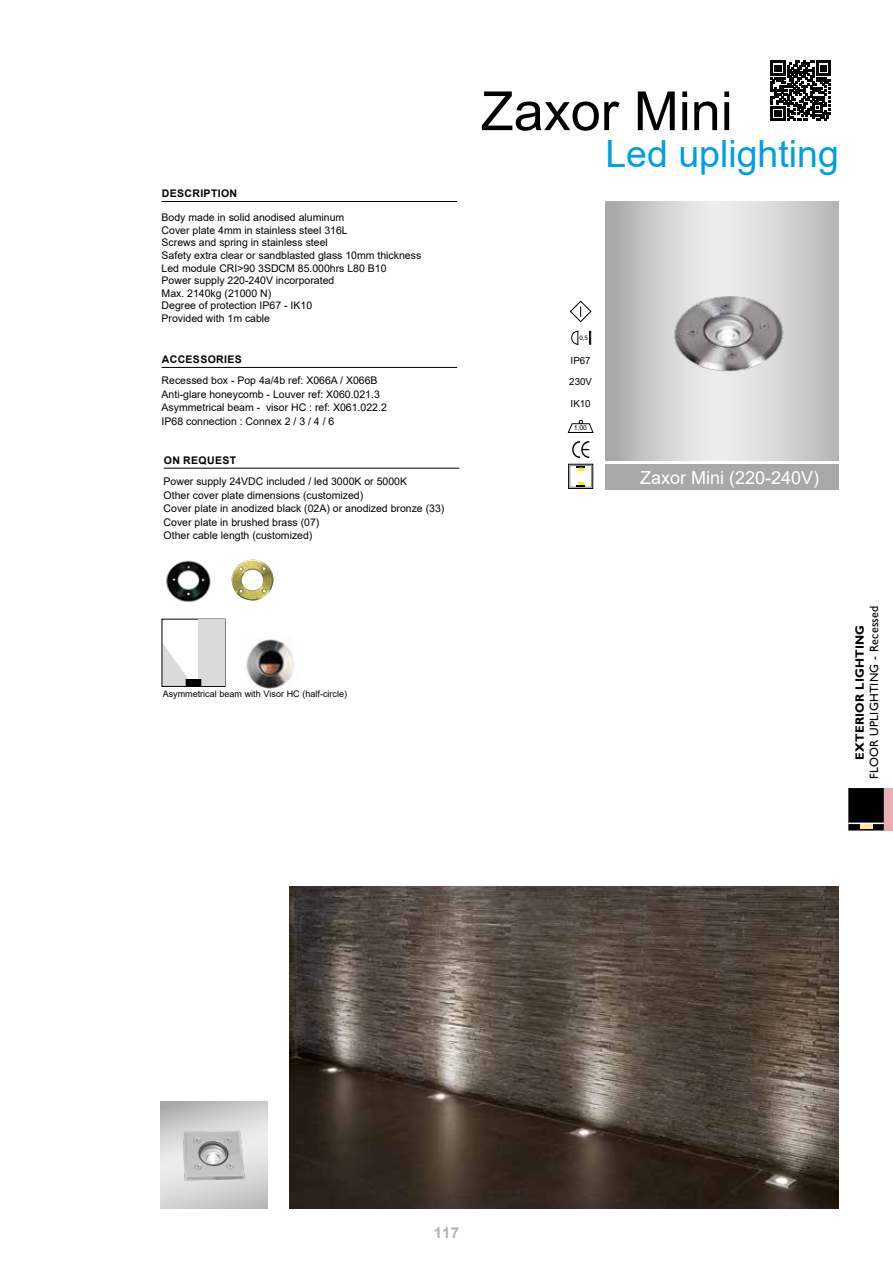
<style>
.page{position:relative;width:893px;height:1263px;background:#fff}
.page>*{position:absolute;margin:0;border:0;box-sizing:border-box;transform-origin:0 0}
.t1{font:54px "Arial";color:#000}
.t2{font:37.5px "Arial";color:#009fe3}
.t3{font:18px "Arial";color:#fff}
.t4{font:700 15px "Arial";color:#b3b2b2}
.t5{font:12px "Gill Sans";letter-spacing:.02em;color:#000}
.t6{font:700 12px "Gill Sans";letter-spacing:.02em;color:#000}
.t7{font:10.5px/12.6px "Arial";color:#000}
.t8{font:700 10.5px "Arial";letter-spacing:.035em;color:#000}
.t9{font:9.75px/21.3px "Arial";color:#000}
.t10{font:9px "Arial";color:#000}
.t11{font:6.75px "Arial Unicode MS";color:#000}
.t12{font:6.15px "Arial";color:#000}
</style>
<div class="page">
<div style="left:852px;top:792px;width:28px;height:35px;background:#000"></div>
<div style="left:848px;top:788px;width:36px;height:42px;border:8px solid #000"></div>
<hr style="left:860px;top:824px;width:12px;height:4px;background:#ffe59b">
<div style="left:884px;top:788px;width:9px;height:42px;background:#e9aeb4"></div>
<hr style="left:848px;top:822px;width:36px;height:2px;background:#fff">
<hr style="left:162px;top:367px;width:295px;height:1px;background:#000">
<hr style="left:162px;top:201px;width:295px;height:1px;background:#000">
<hr style="left:164px;top:468px;width:295px;height:1px;background:#000">
<img style="left:289px;top:886px;width:550px;height:322px">
<svg style="left:570px;top:301px;width:21px;height:21px"></svg>
<svg style="left:589px;top:331px;width:2px;height:14px"></svg>
<svg style="left:571px;top:331px;width:7px;height:14px"></svg>
<svg style="left:568px;top:420px;width:25px;height:13px"></svg>
<svg style="left:572px;top:441px;width:17px;height:17px"></svg>
<div style="left:568px;top:464px;width:25px;height:25px;border:1px solid #000"></div>
<div style="left:570px;top:465px;width:22px;height:22px;border:1px solid #8a8989"></div>
<svg style="left:577px;top:482px;width:8px;height:5px"></svg>
<svg style="left:577px;top:466px;width:8px;height:5px"></svg>
<svg style="left:605px;top:201px;width:234px;height:259px;background:#d1d1d1"></svg>
<img style="left:605px;top:214px;width:234px;height:242px">
<div style="left:605px;top:465px;width:234px;height:25px;background:#a8a8a7"></div>
<svg style="left:771px;top:61px;width:60px;height:60px"></svg>
<img style="left:246px;top:638px;width:48px;height:50px">
<svg style="left:164px;top:646px;width:24px;height:39px"></svg>
<div style="left:162px;top:619px;width:63px;height:68px;border:1px solid #000"></div>
<div style="left:198px;top:619px;width:27px;height:67px;background:#dadada"></div>
<div style="left:186px;top:679px;width:15px;height:7px;background:#000"></div>
<div style="left:186px;top:679px;width:15px;height:8px;border:1px solid #000"></div>
<img style="left:231px;top:560px;width:43px;height:41px">
<img style="left:166px;top:560px;width:45px;height:42px">
<img style="left:161px;top:1102px;width:106px;height:106px">
<p class="t8" style="left:162px;top:186px;width:77px">DESCRIPTION</p>
<p class="t7" style="left:162px;top:211px;width:261px">Body made in solid anodised aluminum<br>Cover plate 4mm in stainless steel 316L<br>Screws and spring in stainless steel<br>Safety extra clear or sandblasted glass 10mm thickness Led module CRI&gt;90 3SDCM 85.000hrs L80 B10<br>Power supply 220-240V incorporated<br>Max. 2140kg (21000 N)<br>Degree of protection IP67 - IK10<br>Provided with 1m cable</p>
<p class="t8" style="left:162px;top:352px;width:82px">ACCESSORIES</p>
<p class="t7" style="left:162px;top:374px;width:227px;line-height:13.5px">Recessed box - Pop 4a/4b ref: X066A / X066B Anti-glare honeycomb - Louver ref: X060.021.3<br>Asymmetrical beam - visor HC : ref: X061.022.2<br>IP68 connection : Connex 2 / 3 / 4 / 6</p>
<p class="t8" style="left:164px;top:452px;width:74px">ON REQUEST</p>
<p class="t7" style="left:164px;top:474px;width:282px;line-height:13.5px">Power supply 24VDC included / led 3000K or 5000K<br>Other cover plate dimensions (customized)<br>Cover plate in anodized black (02A) or anodized bronze (33)<br>Cover plate in brushed brass (07)<br>Other cable length (customized)</p>
<p class="t10" style="left:163px;top:688px;width:186px">Asymmetrical beam with Visor HC (half-circle)</p>
<h1 class="t1" style="left:481px;top:74px;width:254px">Zaxor Mini</h1>
<h2 class="t2" style="left:605px;top:128px;width:235px">Led uplighting</h2>
<p class="t12" style="left:579px;top:334px;width:10px">0,5</p>
<p class="t9" style="left:569px;top:350px;width:24px">IP67<br>230V<br>IK10</p>
<p class="t11" style="left:574px;top:423px;width:15px">1,00</p>
<h3 class="t3" style="left:640px;top:465px;width:181px">Zaxor Mini (220-240V)</h3>
<p class="t5" style="left:867px;top:779px;width:175px;rotate:-90deg">FLOOR UPLIGHTING - Recessed</p>
<p class="t6" style="left:853px;top:760px;width:137px;rotate:-90deg">EXTERIOR LIGHTING</p>
<h3 class="t4" style="left:434px;top:1222px;width:27px">117</h3>
</div>
